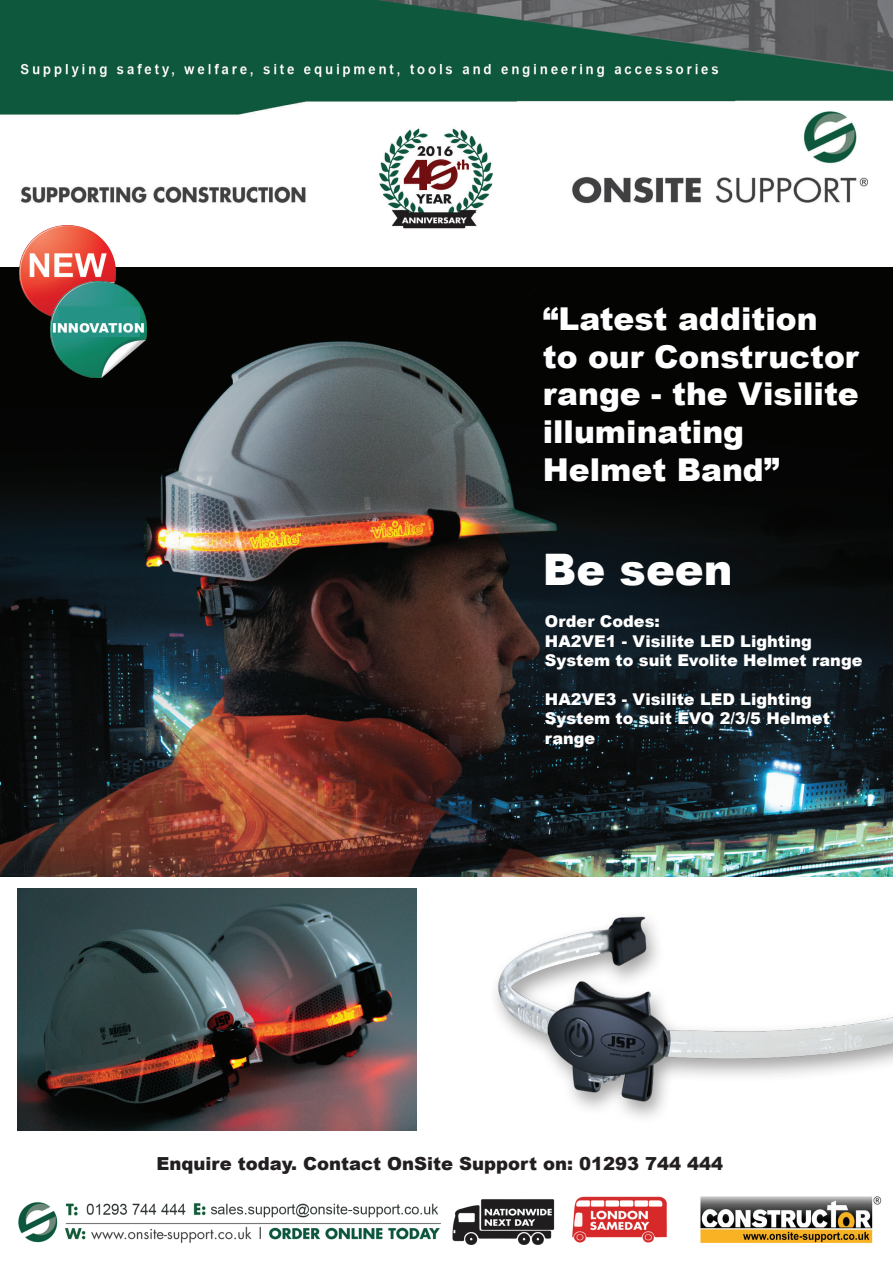
<style>
.page{position:relative;width:893px;height:1263px;background:#fff}
.page>*{position:absolute;margin:0;border:0;box-sizing:border-box;transform-origin:0 0}
.t1{font:900 43.5px "Arial";color:#fff}
.t2{font:900 31.5px/37.8px "Arial";color:#fff}
.t3{font:900 18px "Arial";color:#231f20}
.t4{font:900 16.2px/19.5px "Arial";color:#fff}
</style>
<div class="page">
<img style="left:0;top:268px;width:893px;height:608px">
<img style="left:18px;top:1196px;width:649px;height:49px">
<img style="left:0;top:0;width:893px;height:229px">
<img style="left:700px;top:1196px;width:182px;height:47px">
<img style="left:20px;top:225px;width:96px;height:94px">
<img style="left:50px;top:281px;width:97px;height:96px">
<img style="left:463px;top:866px;width:430px;height:252px">
<img style="left:17px;top:889px;width:399px;height:242px">
<h2 class="t2" style="left:543px;top:299px;width:318px">“Latest addition to our Constructor range - the Visilite illuminating<br>Helmet Band”</h2>
<h1 class="t1" style="left:543px;top:538px;width:191px">Be seen</h1>
<p class="t4" style="left:545px;top:611px;width:319px">Order Codes:<br>HA2VE1 - Visilite LED Lighting<br>System to suit Evolite Helmet range</p>
<p class="t4" style="left:545px;top:689px;width:286px">HA2VE3 - Visilite LED Lighting<br>System to suit EVO 2/3/5 Helmet range</p>
<p class="t3" style="left:157px;top:1150px;width:568px">Enquire today. Contact OnSite Support on: 01293 744 444</p>
</div>
